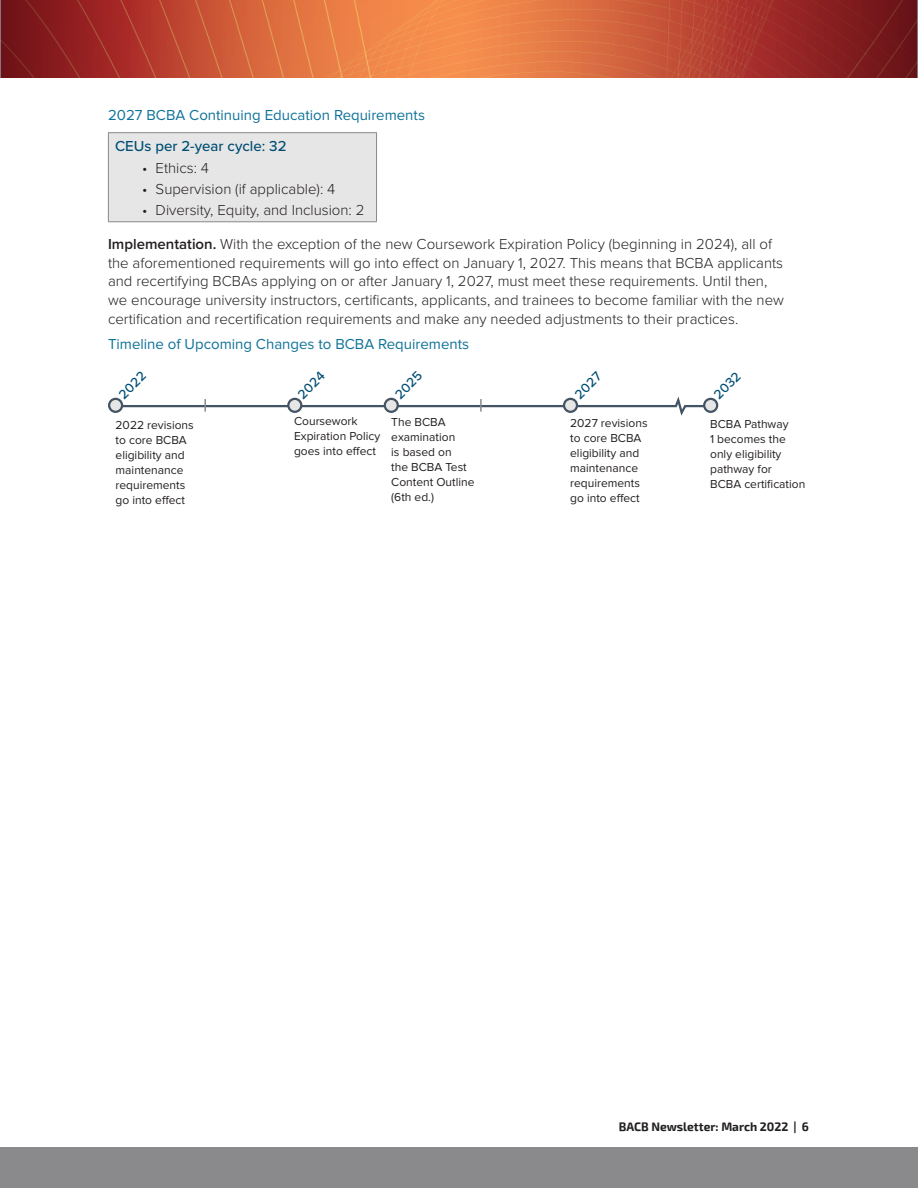
<style>
.page{position:relative;width:918px;height:1188px;background:#fff}
.page>*{position:absolute;margin:0;border:0;box-sizing:border-box;transform-origin:0 0}
.Body_Text{font:300 15px/18.8px "Proxima Nova";color:#231f20}
.t1{font:15px "Proxima Nova";color:#107398}
.Body_Text-table{font:500 15px "Proxima Nova";color:#004e74}
.t2{font:500 13.5px "Proxima Nova";color:#004e74}
.t3{font:12px/15px "Proxima Nova";color:#231f20}
.t4{font:700 12px "Exo 2";color:#231f20}
.s1{font-weight:600}
</style>
<div class="page">
<div style="left:0;top:1148px;width:918px;height:40px;background:#8a8a8d"></div>
<img style="left:0;top:0;width:918px;height:78px">
<div style="left:108px;top:133px;width:269px;height:89px;background:#e7e6e6"></div>
<hr style="left:108px;top:132px;width:269px;height:1px;background:#8a8a8d">
<hr style="left:108px;top:133px;width:1px;height:88px;background:#8a8a8d">
<hr style="left:376px;top:133px;width:1px;height:88px;background:#8a8a8d">
<hr style="left:108px;top:221px;width:269px;height:1px;background:#8a8a8d">
<div style="left:704px;top:399px;width:13px;height:13px;background:#e7e6e6;border-radius:50%"></div>
<div style="left:703px;top:398px;width:15px;height:15px;border:2px solid #455464;border-radius:50%"></div>
<svg style="left:108px;top:396px;width:604px;height:20px"></svg>
<h3 class="t1" style="left:108px;top:108px;width:318px">2027 BCBA Continuing Education Requirements</h3>
<p class="Body_Text-table" style="left:115px;top:135px;width:173px">CEUs per 2-year cycle: 32</p>
<p class="Body_Text" style="left:142px;top:157px;width:68px">• Ethics: 4</p>
<p class="Body_Text" style="left:142px;top:179px;width:195px">• Supervision (if applicable): 4</p>
<p class="Body_Text" style="left:142px;top:200px;width:224px">• Diversity, Equity, and Inclusion: 2</p>
<p class="Body_Text" style="left:108px;top:234px;width:677px"><span class="s1">Implementation.</span> With the exception of the new Coursework Expiration Policy (beginning in 2024), all of the aforementioned requirements will go into effect on January 1, 2027. This means that BCBA applicants and recertifying BCBAs applying on or after January 1, 2027, must meet these requirements. Until then, we encourage university instructors, certificants, applicants, and trainees to become familiar with the new certification and recertification requirements and make any needed adjustments to their practices.</p>
<h3 class="t1" style="left:108px;top:337px;width:363px">Timeline of Upcoming Changes to BCBA Requirements</h3>
<p class="t2" style="left:114px;top:389px;width:34px;rotate:-45deg">2022</p>
<p class="t3" style="left:116px;top:418px;width:80px">2022 revisions to core BCBA eligibility and maintenance requirements go into effect</p>
<p class="t2" style="left:390px;top:389px;width:34px;rotate:-45deg">2025</p>
<p class="t3" style="left:391px;top:415px;width:85px">The BCBA examination<br>is based on<br>the BCBA Test<br>Content Outline (6th ed.)</p>
<p class="t2" style="left:293px;top:389px;width:33px;rotate:-45deg">2024</p>
<p class="t3" style="left:294px;top:414px;width:88px">Coursework<br>Expiration Policy goes into effect</p>
<p class="t2" style="left:709px;top:389px;width:33px;rotate:-45deg">2032</p>
<p class="t3" style="left:710px;top:417px;width:97px">BCBA Pathway<br>1 becomes the only eligibility pathway for<br>BCBA certification</p>
<p class="t2" style="left:570px;top:389px;width:33px;rotate:-45deg">2027</p>
<p class="t3" style="left:570px;top:416px;width:79px">2027 revisions to core BCBA eligibility and maintenance requirements go into effect</p>
<p class="t4" style="left:619px;top:1119px;width:192px">BACB Newsletter: March 2022 | 6</p>
</div>
